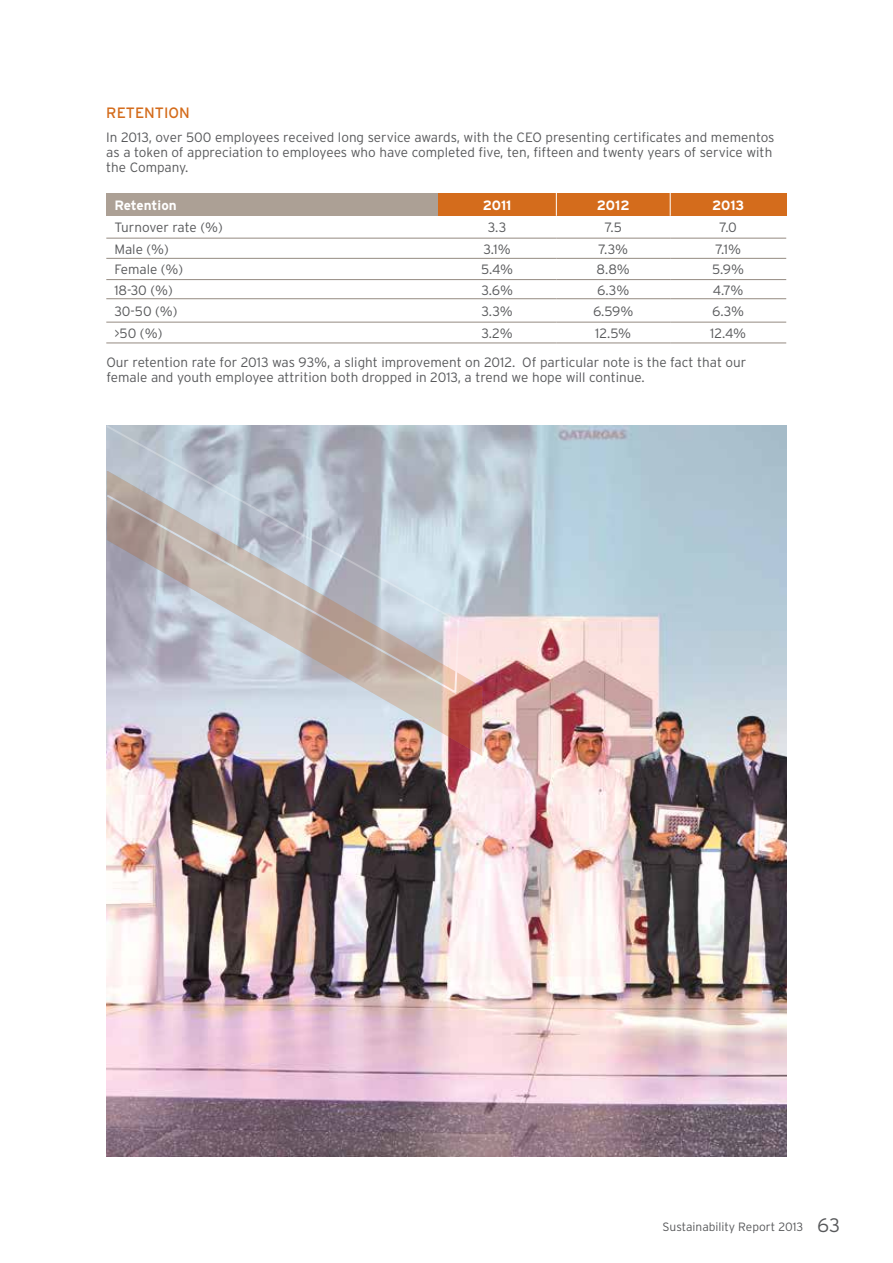
<style>
.page{position:relative;width:893px;height:1263px;background:#fff}
.page>*{position:absolute;margin:0;border:0;box-sizing:border-box;transform-origin:0 0}
.t1{font:15px "Interstate";color:#d46c1c}
.t2{font:300 13.5px/15px "Interstate";color:#58595b}
.t3{font:700 13.5px "Interstate";color:#fff}
.t4{font:300 12px "Interstate";color:#58595b}
.s1{font-size:19.5px}
</style>
<div class="page">
<div style="left:106px;top:193px;width:332px;height:23px;background:#aca095"></div>
<div style="left:438px;top:193px;width:118px;height:23px;background:#d46c1c"></div>
<div style="left:556px;top:193px;width:114px;height:23px;background:#d46c1c"></div>
<div style="left:670px;top:193px;width:116px;height:23px;background:#d46c1c"></div>
<hr style="left:106px;top:238px;width:332px;height:1px;background:#948a81">
<hr style="left:438px;top:238px;width:118px;height:1px;background:#948a81">
<hr style="left:556px;top:238px;width:114px;height:1px;background:#948a81">
<hr style="left:670px;top:238px;width:116px;height:1px;background:#948a81">
<hr style="left:106px;top:258px;width:332px;height:1px;background:#948a81">
<hr style="left:438px;top:258px;width:118px;height:1px;background:#948a81">
<hr style="left:556px;top:258px;width:114px;height:1px;background:#948a81">
<hr style="left:670px;top:258px;width:116px;height:1px;background:#948a81">
<hr style="left:106px;top:279px;width:332px;height:1px;background:#948a81">
<hr style="left:438px;top:279px;width:118px;height:1px;background:#948a81">
<hr style="left:556px;top:279px;width:114px;height:1px;background:#948a81">
<hr style="left:670px;top:279px;width:116px;height:1px;background:#948a81">
<hr style="left:106px;top:298px;width:332px;height:1px;background:#948a81">
<hr style="left:438px;top:298px;width:118px;height:1px;background:#948a81">
<hr style="left:556px;top:298px;width:114px;height:1px;background:#948a81">
<hr style="left:670px;top:298px;width:116px;height:1px;background:#948a81">
<hr style="left:106px;top:322px;width:332px;height:1px;background:#948a81">
<hr style="left:438px;top:322px;width:118px;height:1px;background:#948a81">
<hr style="left:556px;top:322px;width:114px;height:1px;background:#948a81">
<hr style="left:670px;top:322px;width:116px;height:1px;background:#948a81">
<hr style="left:106px;top:343px;width:332px;height:1px;background:#948a81">
<hr style="left:438px;top:343px;width:118px;height:1px;background:#948a81">
<hr style="left:556px;top:343px;width:114px;height:1px;background:#948a81">
<hr style="left:670px;top:343px;width:116px;height:1px;background:#948a81">
<svg style="left:556px;top:193px;width:1px;height:23px"></svg>
<svg style="left:670px;top:193px;width:1px;height:23px"></svg>
<img style="left:106px;top:425px;width:681px;height:732px">
<img style="left:107px;top:471px;width:375px;height:285px">
<svg style="left:106px;top:425px;width:355px;height:270px;background:#bbbdc4"></svg>
<p class="t1" style="left:106px;top:105px;width:82px">RETENTION</p>
<p class="t2" style="left:106px;top:130px;width:670px">In 2013, over 500 employees received long service awards, with the CEO presenting certificates and mementos as a token of appreciation to employees who have completed five, ten, fifteen and twenty years of service with the Company.</p>
<p class="t3" style="left:114px;top:198px;width:64px">Retention</p>
<p class="t3" style="left:483px;top:198px;width:30px">2011</p>
<p class="t3" style="left:597px;top:198px;width:34px">2012</p>
<p class="t3" style="left:712px;top:198px;width:34px">2013</p>
<p class="t2" style="left:114px;top:220px;width:110px">Turnover rate (%)</p>
<p class="t2" style="left:488px;top:220px;width:20px">3.3</p>
<p class="t2" style="left:605px;top:220px;width:19px">7.5</p>
<p class="t2" style="left:719px;top:220px;width:19px">7.0</p>
<p class="t2" style="left:114px;top:241px;width:56px">Male (%)</p>
<p class="t2" style="left:484px;top:241px;width:29px">3.1%</p>
<p class="t2" style="left:598px;top:241px;width:31px">7.3%</p>
<p class="t2" style="left:715px;top:241px;width:27px">7.1%</p>
<p class="t2" style="left:114px;top:262px;width:70px">Female (%)</p>
<p class="t2" style="left:481px;top:262px;width:34px">5.4%</p>
<p class="t2" style="left:597px;top:262px;width:35px">8.8%</p>
<p class="t2" style="left:712px;top:262px;width:33px">5.9%</p>
<p class="t2" style="left:114px;top:282px;width:60px">18-30 (%)</p>
<p class="t2" style="left:481px;top:282px;width:33px">3.6%</p>
<p class="t2" style="left:597px;top:282px;width:34px">6.3%</p>
<p class="t2" style="left:713px;top:282px;width:32px">4.7%</p>
<p class="t2" style="left:114px;top:303px;width:65px">30-50 (%)</p>
<p class="t2" style="left:482px;top:303px;width:33px">3.3%</p>
<p class="t2" style="left:593px;top:303px;width:42px">6.59%</p>
<p class="t2" style="left:712px;top:303px;width:34px">6.3%</p>
<p class="t2" style="left:114px;top:326px;width:49px">&gt;50 (%)</p>
<p class="t2" style="left:482px;top:326px;width:33px">3.2%</p>
<p class="t2" style="left:595px;top:326px;width:38px">12.5%</p>
<p class="t2" style="left:106px;top:318px;width:642px;line-height:29.4px;text-align:right">12.4%<br>Our retention rate for 2013 was 93%, a slight improvement on 2012. Of particular note is the fact that our</p>
<p class="t2" style="left:106px;top:370px;width:540px">female and youth employee attrition both dropped in 2013, a trend we hope will continue.</p>
<p class="t4" style="left:662px;top:1220px;width:179px">Sustainability Report 2013 <span class="s1">63</span></p>
</div>
